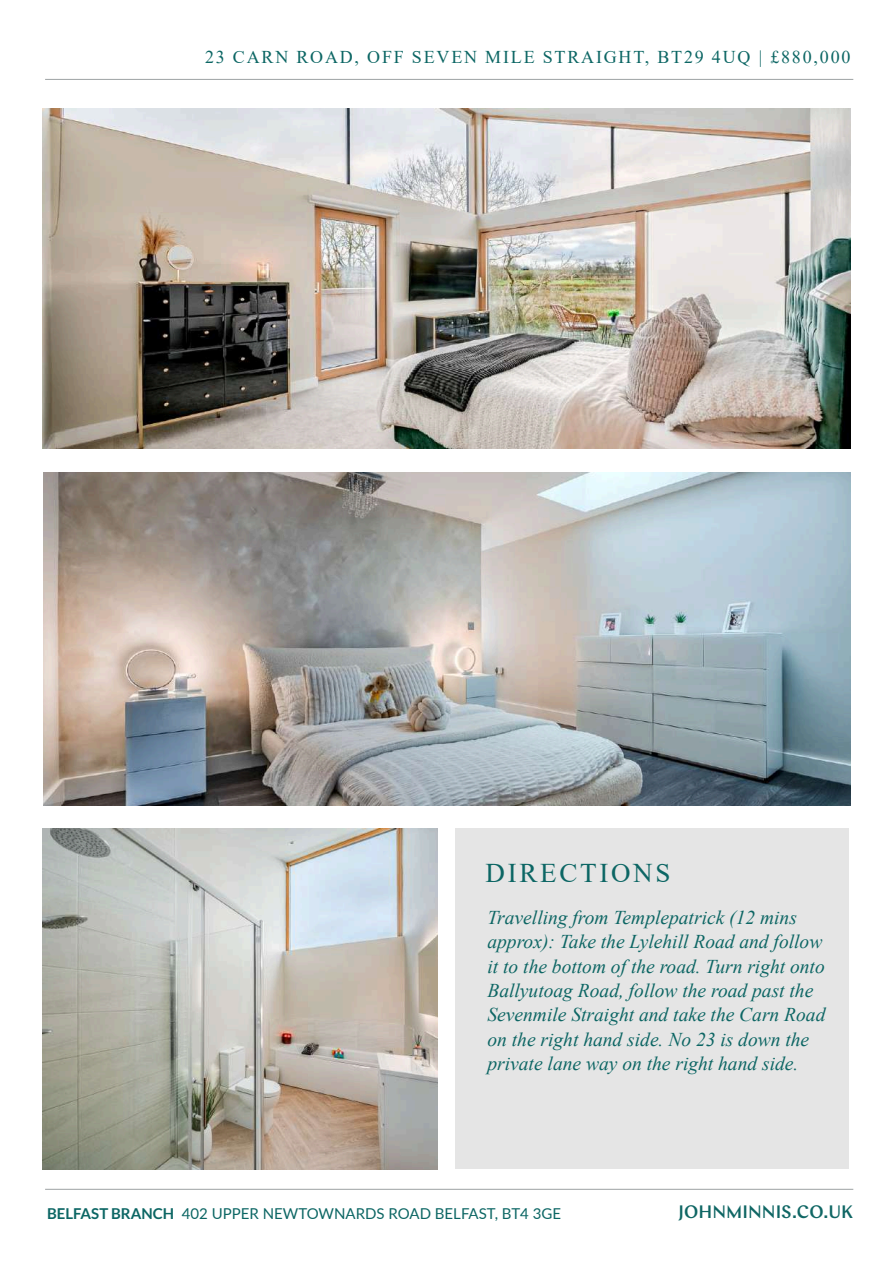
<style>
.page{position:relative;width:893px;height:1263px;background:#fff}
.page>*{position:absolute;margin:0;border:0;box-sizing:border-box;transform-origin:0 0}
.t1{font:27px "Times New Roman";letter-spacing:.1em;color:#0c6664}
.t2{font:italic 19.5px/24.5px "Times New Roman";color:#0d6664}
.t3{font:18px "Times New Roman";letter-spacing:.1em;color:#0c6664}
.t4{font:500 18px "Chap";color:#0f6664}
.t5{font:15px "Lato";color:#0c6664}
.s1{font-weight:700}
</style>
<div class="page">
<img style="left:43px;top:472px;width:807px;height:334px">
<img style="left:43px;top:109px;width:807px;height:340px">
<hr style="left:45px;top:1189px;width:808px;height:1px;background:#9da2a3">
<hr style="left:45px;top:79px;width:808px;height:1px;background:#9da2a3">
<div style="left:456px;top:829px;width:393px;height:340px;background:#e5e5e5"></div>
<img style="left:43px;top:829px;width:394px;height:340px">
<p class="t3" style="left:205px;top:50px;width:647px">23 CARN ROAD, OFF SEVEN MILE STRAIGHT, BT29 4UQ | £880,000</p>
<h1 class="t1" style="left:486px;top:863px;width:186px">DIRECTIONS</h1>
<p class="t2" style="left:487px;top:907px;width:339px">Travelling from Templepatrick (12 mins approx): Take the Lylehill Road and follow it to the bottom of the road. Turn right onto Ballyutoag Road, follow the road past the Sevenmile Straight and take the Carn Road on the right hand side. No 23 is down the private lane way on the right hand side.</p>
<p class="t5" style="left:47px;top:1207px;width:515px"><span class="s1">BELFAST BRANCH</span> 402 UPPER NEWTOWNARDS ROAD BELFAST, BT4 3GE</p>
<p class="t4" style="left:679px;top:1200px;width:176px">JOHNMINNIS.CO.UK</p>
</div>
